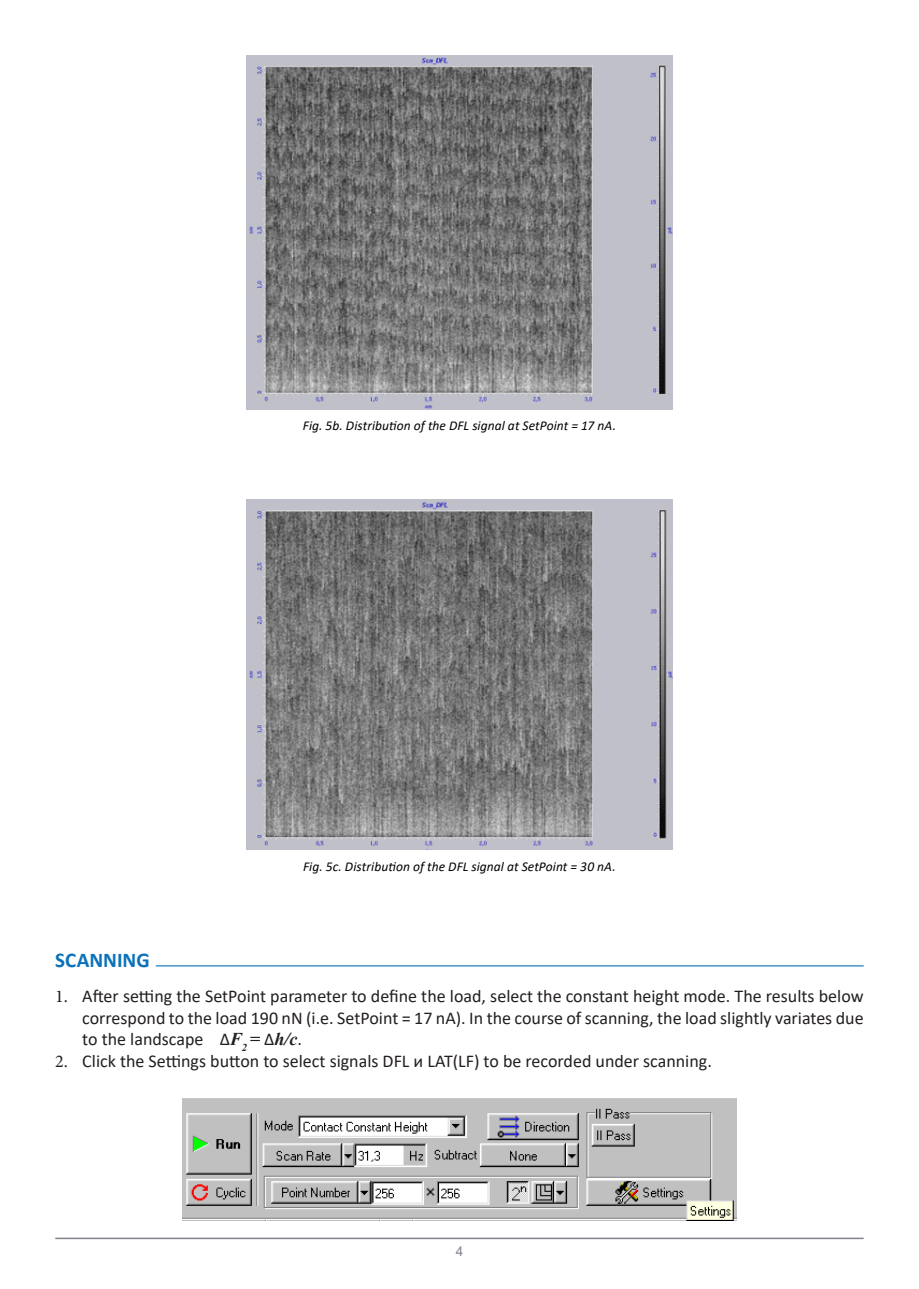
<style>
.page{position:relative;width:919px;height:1289px;background:#fff}
.page>*{position:absolute;margin:0;border:0;box-sizing:border-box;transform-origin:0 0}
.t1{font:700 21px "Calibri";color:#0b72ba}
.t2{font:18px/21.6px "Calibri";color:#231f20;text-align:justify}
.t3{font:italic 13.5px "Calibri";letter-spacing:.005em;color:#000}
.t4{font:13.5px "Arial";color:#80838a}
.s1{font-family:"Minion Pro"}
.s2{font-family:"Times New Roman";font-weight:700;font-style:italic}
</style>
<div class="page">
<hr style="left:55px;top:1237px;width:808px;height:2px;background:#80838a">
<img style="left:247px;top:55px;width:425px;height:354px">
<img style="left:247px;top:499px;width:425px;height:350px">
<hr style="left:156px;top:965px;width:707px;height:1px;background:#0b72ba">
<img style="left:183px;top:1098px;width:553px;height:122px">
<p class="t3" style="left:303px;top:416px;width:315px">Fig. 5b. Distribution of the DFL signal at SetPoint = 17 nA.</p>
<p class="t1" style="left:55px;top:945px;width:96px">SCANNING</p>
<p class="t3" style="left:303px;top:856px;width:314px">Fig. 5c. Distribution of the DFL signal at SetPoint = 30 nA.</p>
<p class="t2" style="left:82px;top:985px;width:782px;text-indent:-27px"><span class="s1">1.</span> After setting the SetPoint parameter to define the load, select the constant height mode. The results below correspond to the load 190 nN (i.e. SetPoint = 17 nA). In the course of scanning, the load slightly variates due to the landscape Δ<span class="s2">F</span><sub>2</sub> <span class="s2">=</span> Δ<span class="s2">h/c</span>.</p>
<p class="t2" style="left:55px;top:1049px;width:658px"><span class="s1">2.</span> Click the Settings button to select signals DFL и LAT(LF) to be recorded under scanning.</p>
<p class="t4" style="left:455px;top:1241px;width:9px">4</p>
</div>
